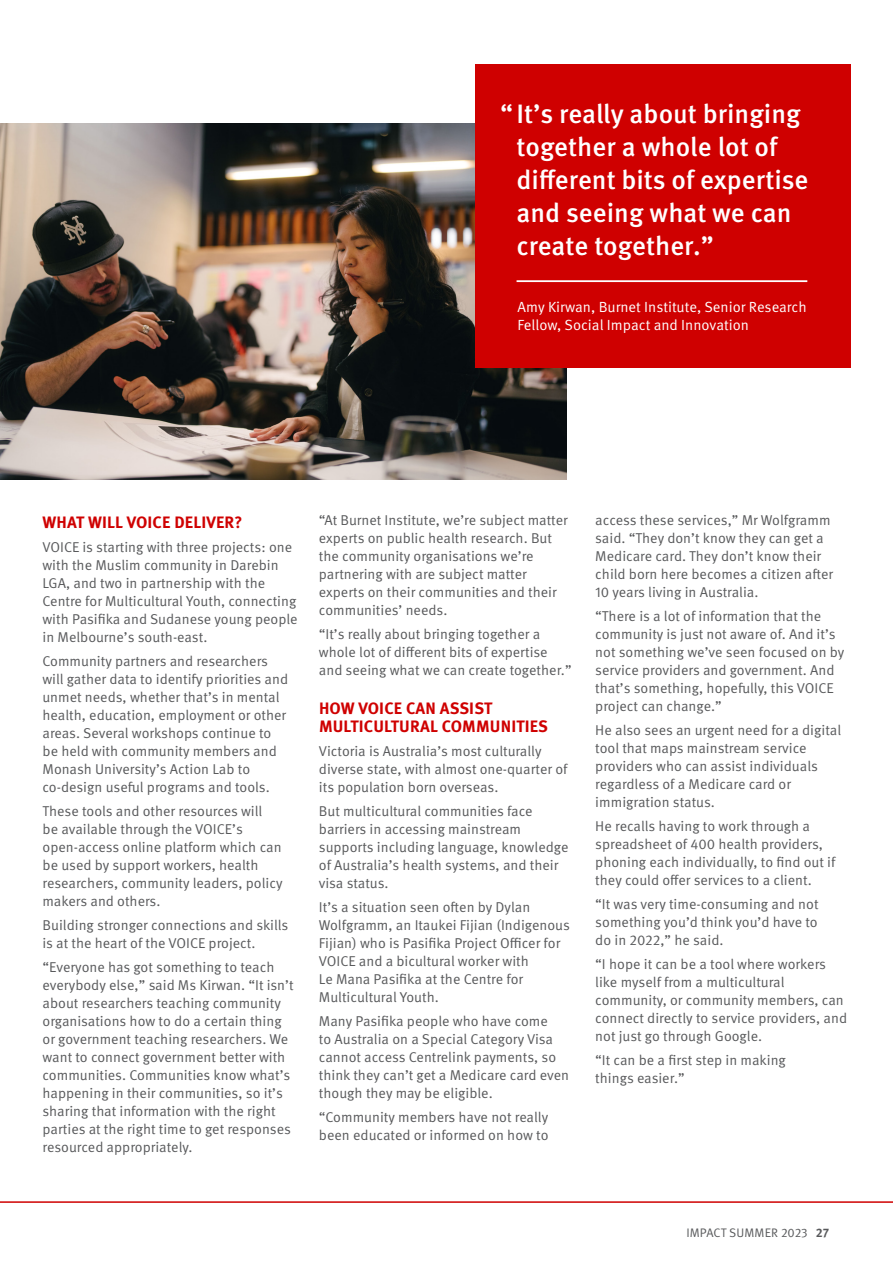
<style>
.page{position:relative;width:893px;height:1263px;background:#fff}
.page>*{position:absolute;margin:0;border:0;box-sizing:border-box;transform-origin:0 0}
.Body_Copy{font:500 26.55px/33px "Meta OT";color:#fff}
.Subheading{font:700 16.5px/18px "Meta OT";letter-spacing:.01em;color:#cf0000}
.Body_Copy-2{font:14.7px/18px "Meta OT Norm";color:#fff}
.Body_Copy-3{font:14.25px/18px "Meta OT Norm";color:#58595b}
.t1{font:12.3px "Meta OT Norm";letter-spacing:.01em;color:#58595b}
.s1{font-family:"Meta OT";font-weight:700}
</style>
<div class="page">
<img style="left:0;top:123px;width:567px;height:357px">
<div style="left:475px;top:64px;width:375px;height:303px;background:#cf0000"></div>
<hr style="left:517px;top:280px;width:290px;height:2px;background:#fff">
<hr style="left:0;top:1201px;width:893px;height:2px;background:#cf0000">
<p class="Body_Copy" style="left:517px;top:98px;width:293px;text-indent:-16px">“It’s really about bringing together a whole lot of different bits of expertise and seeing what we can create together.”</p>
<p class="Body_Copy-2" style="left:518px;top:298px;width:291px">Amy Kirwan, Burnet Institute, Senior Research<br>Fellow, Social Impact and Innovation</p>
<p class="Subheading" style="left:43px;top:514px;width:201px">WHAT WILL VOICE DELIVER?</p>
<p class="Body_Copy-3" style="left:43px;top:538px;width:257px">VOICE is starting with three projects: one with the Muslim community in Darebin LGA, and two in partnership with the Centre for Multicultural Youth, connecting with Pasifika and Sudanese young people in Melbourne’s south-east.</p>
<p class="Body_Copy-3" style="left:43px;top:652px;width:247px">Community partners and researchers will gather data to identify priorities and unmet needs, whether that’s in mental health, education, employment or other areas. Several workshops continue to be held with community members and Monash University’s Action Lab to co-design useful programs and tools.</p>
<p class="Body_Copy-3" style="left:43px;top:802px;width:242px">These tools and other resources will<br>be available through the VOICE’s open-access online platform which can be used by support workers, health researchers, community leaders, policy makers and others.</p>
<p class="Body_Copy-3" style="left:43px;top:916px;width:247px">Building stronger connections and skills is at the heart of the VOICE project.</p>
<p class="Body_Copy-3" style="left:43px;top:958px;width:253px">“Everyone has got something to teach everybody else,” said Ms Kirwan. “It isn’t about researchers teaching community organisations how to do a certain thing or government teaching researchers. We want to connect government better with communities. Communities know what’s happening in their communities, so it’s sharing that information with the right parties at the right time to get responses resourced appropriately.</p>
<p class="Body_Copy-3" style="left:319px;top:511px;width:250px">“At Burnet Institute, we’re subject matter experts on public health research. But the community organisations we’re partnering with are subject matter experts on their communities and their communities’ needs.</p>
<p class="Body_Copy-3" style="left:319px;top:625px;width:254px">“It’s really about bringing together a whole lot of different bits of expertise and seeing what we can create together.”</p>
<p class="Subheading" style="left:319px;top:700px;width:231px">HOW VOICE CAN ASSIST<br>MULTICULTURAL COMMUNITIES</p>
<p class="Body_Copy-3" style="left:319px;top:742px;width:250px">Victoria is Australia’s most culturally diverse state, with almost one-quarter of its population born overseas.</p>
<p class="Body_Copy-3" style="left:319px;top:802px;width:251px">But multicultural communities face barriers in accessing mainstream supports including language, knowledge of Australia’s health systems, and their visa status.</p>
<p class="Body_Copy-3" style="left:319px;top:898px;width:253px">It’s a situation seen often by Dylan Wolfgramm, an Itaukei Fijian (Indigenous Fijian) who is Pasifika Project Officer for VOICE and a bicultural worker with<br>Le Mana Pasifika at the Centre for Multicultural Youth.</p>
<p class="Body_Copy-3" style="left:319px;top:1012px;width:252px">Many Pasifika people who have come<br>to Australia on a Special Category Visa cannot access Centrelink payments, so think they can’t get a Medicare card even though they may be eligible.</p>
<p class="Body_Copy-3" style="left:319px;top:1108px;width:231px">“Community members have not really been educated or informed on how to</p>
<p class="Body_Copy-3" style="left:595px;top:511px;width:239px">access these services,” Mr Wolfgramm said. “They don’t know they can get a Medicare card. They don’t know their child born here becomes a citizen after 10 years living in Australia.</p>
<p class="Body_Copy-3" style="left:595px;top:607px;width:251px">“There is a lot of information that the community is just not aware of. And it’s not something we’ve seen focused on by service providers and government. And that’s something, hopefully, this VOICE project can change.”</p>
<p class="Body_Copy-3" style="left:595px;top:721px;width:247px">He also sees an urgent need for a digital tool that maps mainstream service providers who can assist individuals regardless of a Medicare card or immigration status.</p>
<p class="Body_Copy-3" style="left:595px;top:817px;width:241px">He recalls having to work through a spreadsheet of 400 health providers, phoning each individually, to find out if they could offer services to a client.</p>
<p class="Body_Copy-3" style="left:595px;top:895px;width:225px;text-align:justify">“It was very time-consuming and not something you’d think you’d have to do in 2022,” he said.</p>
<p class="Body_Copy-3" style="left:595px;top:955px;width:253px">“I hope it can be a tool where workers like myself from a multicultural community, or community members, can connect directly to service providers, and not just go through Google.</p>
<p class="Body_Copy-3" style="left:595px;top:1051px;width:192px">“It can be a first step in making things easier.”</p>
<p class="t1" style="left:686px;top:1225px;width:144px">IMPACT SUMMER 2023 <span class="s1">27</span></p>
</div>
